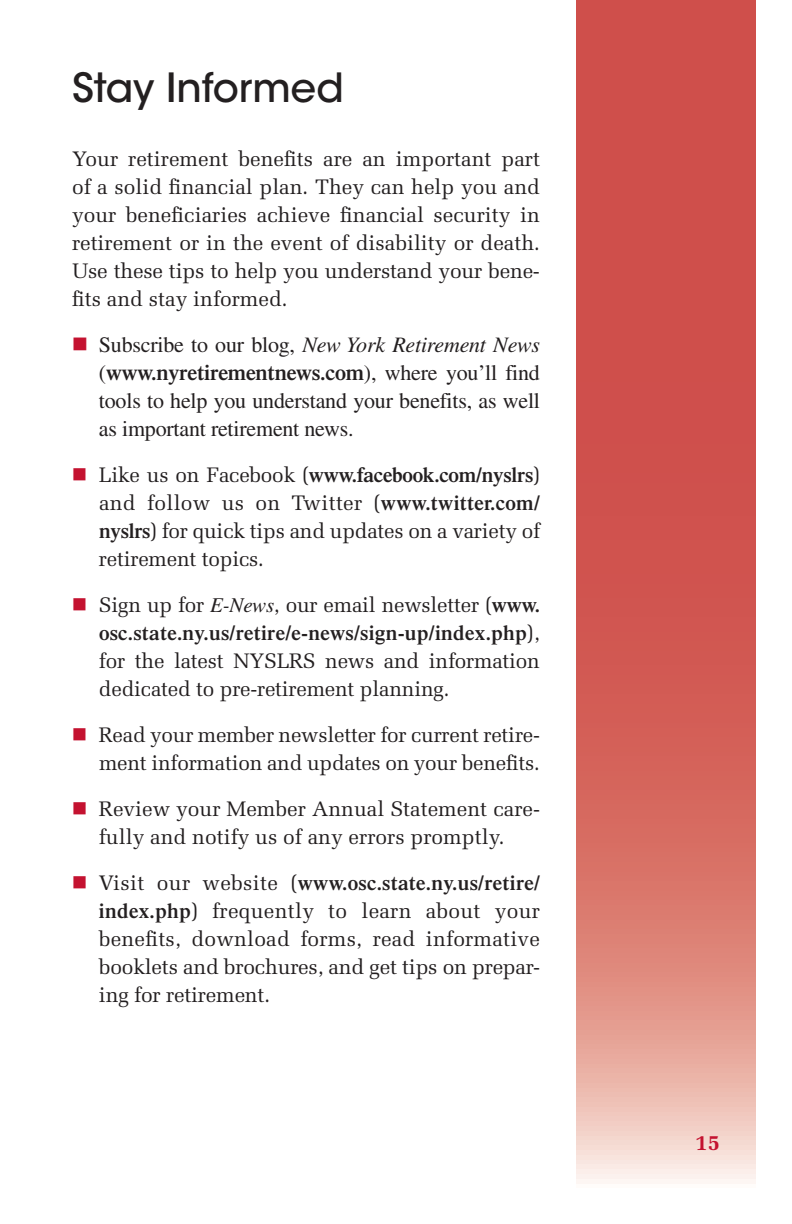
<style>
.page{position:relative;width:792px;height:1224px;background:#fff}
.page>*{position:absolute;margin:0;border:0;box-sizing:border-box;transform-origin:0 0}
.t1{font:500 40px "ITC Avant Garde Std";color:#231f20}
.t2{font:22px/28px "Times LT Std";letter-spacing:-.01em;color:#231f20;text-align:justify}
.t3{font:700 22px "Melior LT Std";color:#c41230}
.t4{font:21px/28px "Melior LT Std";letter-spacing:-.01em;color:#231f20;text-align:justify}
.t5{font:600 21px "Times LT Std";letter-spacing:.015em;color:#231f20}
.t6{font:600 21px "Times LT Std";letter-spacing:-.01em;color:#231f20}
.s1{color:#c41230}
.s2{font-style:italic}
.s3{font-weight:600}
.s4{font-family:"Melior LT Std";font-weight:400}
.s5{font-family:"Times LT Std";font-weight:600}
.s6{font-family:"Times LT Std";font-style:italic}
</style>
<div class="page">
<svg style="left:576px;top:0;width:180px;height:1184px;background:#d66a63"></svg>
<h1 class="t1" style="left:72px;top:62px;width:273px">Stay Informed</h1>
<p class="t4" style="left:72px;top:145px;width:470px">Your retirement benefits are an important part of a solid financial plan. They can help you and your beneficiaries achieve financial security in retirement or in the event of disability or death.<br>Use these tips to help you understand your bene&shy;fits and stay informed.</p>
<p class="t2" style="left:99px;top:330px;width:443px;text-indent:-27px"><span class="s1">■</span> Subscribe to our blog, <span class="s2">New York Retirement News </span>(<span class="s3">www.nyretirementnews.com</span>), where you’ll find tools to help you understand your benefits, as well as important retirement news.</p>
<p class="t6" style="left:72px;top:462px;width:470px"><span class="s1">■</span> <span class="s4">Like us on Facebook (</span>www.facebook.com/nyslrs<span class="s4">)</span></p>
<p class="t4" style="left:99px;top:489px;width:442px">and follow us on Twitter (<span class="s5">www.twitter.com/ nyslrs</span>) for quick tips and updates on a variety of retirement topics.</p>
<p class="t4" style="left:72px;top:591px;width:470px"><span class="s1">■</span> Sign up for <span class="s6">E-News</span>, our email newsletter (<span class="s5">www.</span></p>
<p class="t5" style="left:99px;top:620px;width:442px">osc.state.ny.us/retire/e-news/sign-up/index.php<span class="s4">),</span></p>
<p class="t4" style="left:99px;top:647px;width:443px">for the latest NYSLRS news and information dedicated to pre-retirement planning.</p>
<p class="t4" style="left:72px;top:720px;width:470px;text-align:right"><span class="s1">■</span> Read your member newsletter for current retire&shy;ment information and updates on your benefits.</p>
<p class="t4" style="left:72px;top:795px;width:470px;text-align:center"><span class="s1">■</span> Review your Member Annual Statement care&shy;fully and notify us of any errors promptly.</p>
<p class="t5" style="left:72px;top:870px;width:470px"><span class="s1">■</span> <span class="s4">Visit our website (</span>www.osc.state.ny.us/retire/</p>
<p class="t4" style="left:99px;top:896px;width:443px"><span class="s5">index.php</span>) frequently to learn about your benefits, download forms, read informative booklets and brochures, and get tips on prepar&shy;ing for retirement.</p>
<p class="t3" style="left:696px;top:1130px;width:26px">15</p>
</div>
